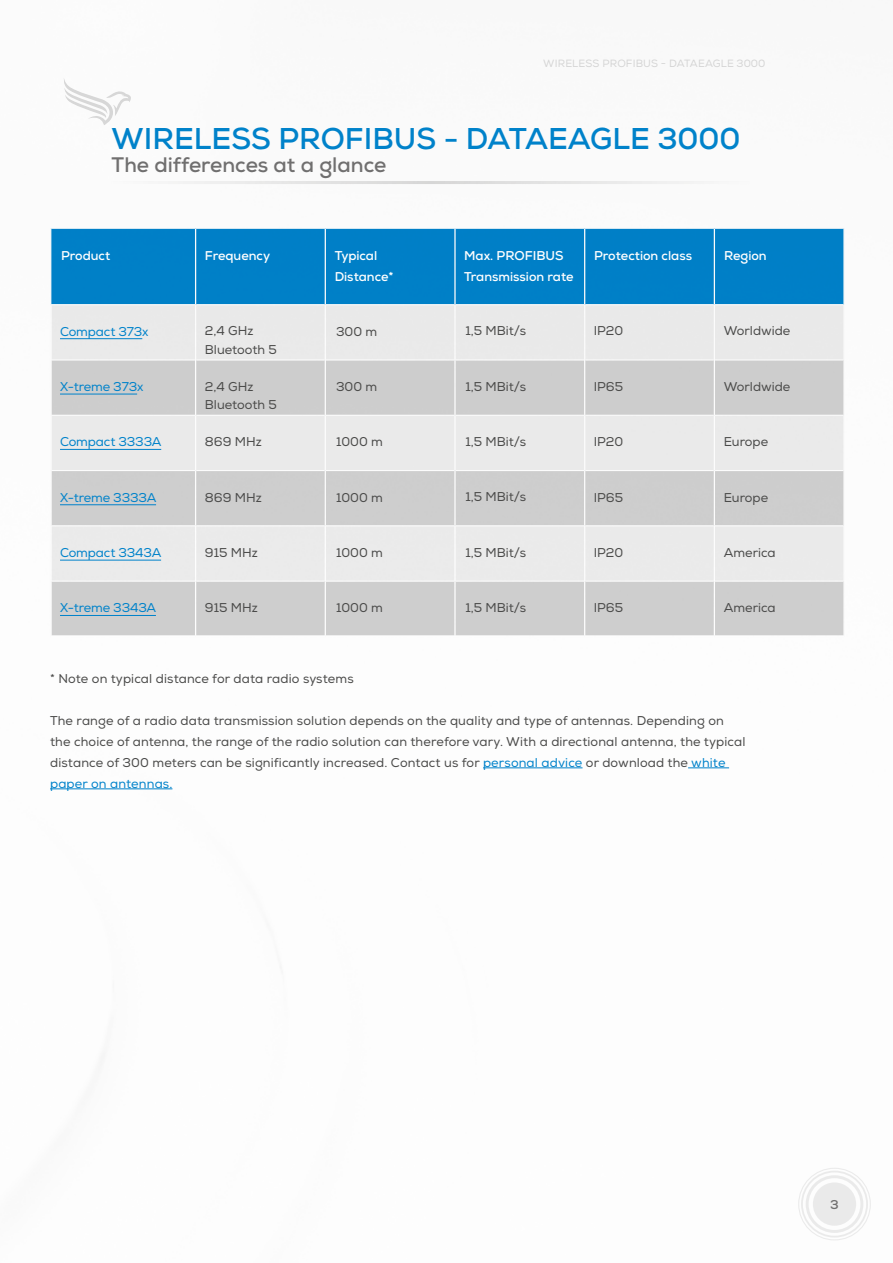
<style>
.page{position:relative;width:893px;height:1263px;background:#fff}
.page>*{position:absolute;margin:0;border:0;box-sizing:border-box;transform-origin:0 0}
.t1{font:700 30px "Nexa";color:#0082ca}
.t2{font:700 21px "Nexa";color:#706f6f}
.t3{font:12.75px/21px "Nexa";letter-spacing:.01em;color:#4a4a49}
.t4{font:700 12.75px/21px "Nexa";color:#fff}
.t5{font:12.75px "Nexa";letter-spacing:-.01em;color:#0082ca}
.t6{font:700 12.75px "Nexa";color:#706f6f}
.t7{font:10.5px "Nexa";letter-spacing:.015em;color:#dadada}
.s1{color:#0082ca}
</style>
<div class="page">
<div style="left:51px;top:229px;width:792px;height:75px;background:#007fc7"></div>
<div style="left:52px;top:305px;width:791px;height:165px;background:#eaeaea"></div>
<div style="left:52px;top:361px;width:791px;height:54px;background:#cdcdcd"></div>
<div style="left:52px;top:471px;width:791px;height:165px;background:#cecece"></div>
<div style="left:52px;top:526px;width:791px;height:54px;background:#eaeaea"></div>
<hr style="left:51px;top:359px;width:144px;height:2px;background:#fff">
<hr style="left:196px;top:359px;width:129px;height:2px;background:#fff">
<hr style="left:326px;top:359px;width:128px;height:2px;background:#fff">
<hr style="left:456px;top:359px;width:128px;height:2px;background:#fff">
<hr style="left:585px;top:359px;width:129px;height:2px;background:#fff">
<hr style="left:715px;top:359px;width:128px;height:2px;background:#fff">
<hr style="left:51px;top:415px;width:144px;height:1px;background:#fff">
<hr style="left:196px;top:415px;width:129px;height:1px;background:#fff">
<hr style="left:326px;top:415px;width:128px;height:1px;background:#fff">
<hr style="left:456px;top:415px;width:128px;height:1px;background:#fff">
<hr style="left:585px;top:415px;width:129px;height:1px;background:#fff">
<hr style="left:715px;top:415px;width:128px;height:1px;background:#fff">
<hr style="left:51px;top:525px;width:144px;height:1px;background:#fff">
<hr style="left:196px;top:525px;width:129px;height:1px;background:#fff">
<hr style="left:326px;top:525px;width:128px;height:1px;background:#fff">
<hr style="left:456px;top:525px;width:128px;height:1px;background:#fff">
<hr style="left:585px;top:525px;width:129px;height:1px;background:#fff">
<hr style="left:715px;top:525px;width:128px;height:1px;background:#fff">
<hr style="left:51px;top:580px;width:144px;height:2px;background:#fff">
<hr style="left:196px;top:580px;width:129px;height:2px;background:#fff">
<hr style="left:326px;top:580px;width:128px;height:2px;background:#fff">
<hr style="left:456px;top:580px;width:128px;height:2px;background:#fff">
<hr style="left:585px;top:580px;width:129px;height:2px;background:#fff">
<hr style="left:715px;top:580px;width:128px;height:2px;background:#fff">
<hr style="left:195px;top:229px;width:1px;height:76px;background:#fff">
<hr style="left:325px;top:229px;width:1px;height:76px;background:#fff">
<hr style="left:454px;top:229px;width:2px;height:76px;background:#fff">
<hr style="left:584px;top:229px;width:1px;height:76px;background:#fff">
<hr style="left:714px;top:229px;width:1px;height:76px;background:#fff">
<hr style="left:195px;top:305px;width:1px;height:55px;background:#fff">
<hr style="left:325px;top:305px;width:1px;height:55px;background:#fff">
<hr style="left:454px;top:305px;width:2px;height:55px;background:#fff">
<hr style="left:584px;top:305px;width:1px;height:55px;background:#fff">
<hr style="left:714px;top:305px;width:1px;height:55px;background:#fff">
<hr style="left:195px;top:360px;width:1px;height:55px;background:#fff">
<hr style="left:325px;top:360px;width:1px;height:55px;background:#fff">
<hr style="left:454px;top:360px;width:2px;height:55px;background:#fff">
<hr style="left:584px;top:360px;width:1px;height:55px;background:#fff">
<hr style="left:714px;top:360px;width:1px;height:55px;background:#fff">
<hr style="left:195px;top:415px;width:1px;height:56px;background:#fff">
<hr style="left:325px;top:415px;width:1px;height:56px;background:#fff">
<hr style="left:454px;top:415px;width:2px;height:56px;background:#fff">
<hr style="left:584px;top:415px;width:1px;height:56px;background:#fff">
<hr style="left:714px;top:415px;width:1px;height:56px;background:#fff">
<hr style="left:195px;top:471px;width:1px;height:55px;background:#fff">
<hr style="left:325px;top:471px;width:1px;height:55px;background:#fff">
<hr style="left:454px;top:471px;width:2px;height:55px;background:#fff">
<hr style="left:584px;top:471px;width:1px;height:55px;background:#fff">
<hr style="left:714px;top:471px;width:1px;height:55px;background:#fff">
<hr style="left:195px;top:526px;width:1px;height:55px;background:#fff">
<hr style="left:325px;top:526px;width:1px;height:55px;background:#fff">
<hr style="left:454px;top:526px;width:2px;height:55px;background:#fff">
<hr style="left:584px;top:526px;width:1px;height:55px;background:#fff">
<hr style="left:714px;top:526px;width:1px;height:55px;background:#fff">
<hr style="left:195px;top:581px;width:1px;height:55px;background:#fff">
<hr style="left:325px;top:581px;width:1px;height:55px;background:#fff">
<hr style="left:454px;top:581px;width:2px;height:55px;background:#fff">
<hr style="left:584px;top:581px;width:1px;height:55px;background:#fff">
<hr style="left:714px;top:581px;width:1px;height:55px;background:#fff">
<hr style="left:60px;top:338px;width:82px;height:1px;background:#0082ca">
<hr style="left:60px;top:394px;width:77px;height:1px;background:#0082ca">
<hr style="left:60px;top:449px;width:101px;height:1px;background:#0082ca">
<hr style="left:60px;top:504px;width:96px;height:1px;background:#0082ca">
<hr style="left:60px;top:560px;width:101px;height:1px;background:#0082ca">
<hr style="left:60px;top:615px;width:96px;height:1px;background:#0082ca">
<hr style="left:483px;top:767px;width:99px;height:1px;background:#0082ca">
<hr style="left:688px;top:767px;width:41px;height:1px;background:#0082ca">
<hr style="left:50px;top:788px;width:122px;height:1px;background:#0082ca">
<svg style="left:64px;top:79px;width:67px;height:46px"></svg>
<svg style="left:798px;top:1168px;width:73px;height:72px"></svg>
<p class="t7" style="left:543px;top:57px;width:224px">WIRELESS PROFIBUS - DATAEAGLE 3000</p>
<h1 class="t1" style="left:112px;top:119px;width:630px">WIRELESS PROFIBUS - DATAEAGLE 3000</h1>
<h2 class="t2" style="left:112px;top:151px;width:276px">The differences at a glance</h2>
<p class="t4" style="left:335px;top:245px;width:60px">Typical<br>Distance*</p>
<p class="t4" style="left:61px;top:245px;width:51px">Product</p>
<p class="t4" style="left:205px;top:245px;width:67px">Frequency</p>
<p class="t4" style="left:464px;top:245px;width:111px">Max. PROFIBUS<br>Transmission rate</p>
<p class="t4" style="left:594px;top:245px;width:99px">Protection class</p>
<p class="t4" style="left:724px;top:245px;width:44px">Region</p>
<p class="t5" style="left:60px;top:324px;width:90px">Compact 373x</p>
<p class="t5" style="left:60px;top:379px;width:85px">X-treme 373x</p>
<p class="t5" style="left:60px;top:434px;width:103px">Compact 3333A</p>
<p class="t3" style="left:205px;top:322px;width:73px;line-height:18.5px">2,4 GHz<br>Bluetooth 5</p>
<p class="t3" style="left:205px;top:377px;width:73px;line-height:18.5px">2,4 GHz<br>Bluetooth 5</p>
<p class="t3" style="left:205px;top:432px;width:58px">869 MHz</p>
<p class="t3" style="left:336px;top:321px;width:43px">300 m</p>
<p class="t3" style="left:336px;top:376px;width:43px">300 m</p>
<p class="t3" style="left:336px;top:432px;width:48px">1000 m</p>
<p class="t3" style="left:466px;top:321px;width:62px">1,5 MBit/s</p>
<p class="t3" style="left:594px;top:321px;width:31px">IP20</p>
<p class="t3" style="left:466px;top:376px;width:62px">1,5 MBit/s</p>
<p class="t3" style="left:594px;top:376px;width:31px">IP65</p>
<p class="t3" style="left:466px;top:431px;width:62px">1,5 MBit/s</p>
<p class="t3" style="left:594px;top:431px;width:31px">IP20</p>
<p class="t3" style="left:724px;top:321px;width:68px">Worldwide</p>
<p class="t3" style="left:724px;top:376px;width:68px">Worldwide</p>
<p class="t3" style="left:724px;top:431px;width:46px">Europe</p>
<p class="t5" style="left:60px;top:490px;width:98px">X-treme 3333A</p>
<p class="t3" style="left:205px;top:487px;width:58px">869 MHz</p>
<p class="t3" style="left:336px;top:487px;width:48px">1000 m</p>
<p class="t3" style="left:466px;top:487px;width:62px">1,5 MBit/s</p>
<p class="t3" style="left:594px;top:487px;width:31px">IP65</p>
<p class="t3" style="left:724px;top:487px;width:46px">Europe</p>
<p class="t5" style="left:60px;top:545px;width:103px">Compact 3343A</p>
<p class="t3" style="left:205px;top:542px;width:54px">915 MHz</p>
<p class="t3" style="left:336px;top:542px;width:48px">1000 m</p>
<p class="t3" style="left:466px;top:542px;width:62px">1,5 MBit/s</p>
<p class="t3" style="left:594px;top:542px;width:31px">IP20</p>
<p class="t3" style="left:724px;top:542px;width:53px">America</p>
<p class="t5" style="left:60px;top:600px;width:98px">X-treme 3343A</p>
<p class="t3" style="left:205px;top:598px;width:54px">915 MHz</p>
<p class="t3" style="left:336px;top:598px;width:48px">1000 m</p>
<p class="t3" style="left:466px;top:597px;width:62px">1,5 MBit/s</p>
<p class="t3" style="left:594px;top:598px;width:31px">IP65</p>
<p class="t3" style="left:724px;top:598px;width:53px">America</p>
<p class="t3" style="left:50px;top:668px;width:305px">* Note on typical distance for data radio systems</p>
<p class="t3" style="left:50px;top:710px;width:697px">The range of a radio data transmission solution depends on the quality and type of antennas. Depending on the choice of antenna, the range of the radio solution can therefore vary. With a directional antenna, the typical distance of 300 meters can be significantly increased. Contact us for <span class="s1">personal advice</span> or download the <span class="s1">white paper on antennas.</span></p>
<p class="t6" style="left:830px;top:1196px;width:10px">3</p>
</div>
